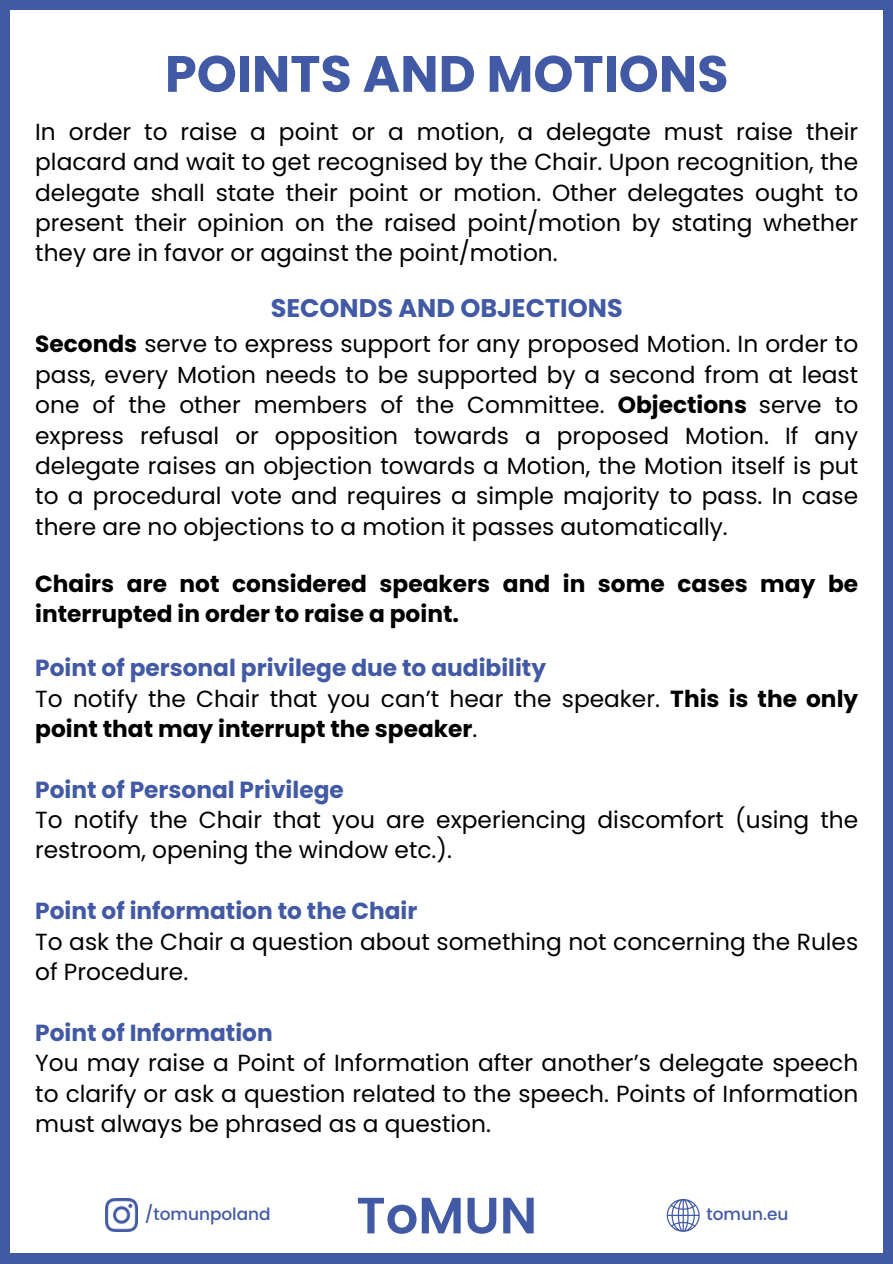
<style>
.page{position:relative;width:893px;height:1264px;background:#fff}
.page>*{position:absolute;margin:0;border:0;box-sizing:border-box;transform-origin:0 0}
.t1{font:700 51px "Poppins";color:#425aa5}
.t2{font:600 51px "Poppins";color:#425aa5}
.t3{font:700 25.5px "Poppins";color:#425aa5}
.t4{font:23.25px/30.3px "Poppins";color:#000}
.t5{font:700 23.25px/30.3px "Poppins";color:#000}
.t6{font:500 16.95px "Poppins";color:#425aa5}
.s1{font-weight:700}
.s2{font-weight:700;color:#425aa5}
</style>
<div class="page">
<div style="left:0;top:0;width:892px;height:1263px;background:#425aa5"></div>
<div style="left:11px;top:11px;width:871px;height:1241px;background:#fff"></div>
<svg style="left:666px;top:1198px;width:33px;height:33px"></svg>
<img style="left:105px;top:1198px;width:33px;height:33px">
<h3 class="t1" style="left:165px;top:38px;width:565px">POINTS AND MOTIONS</h3>
<h1 class="t4" style="left:35px;top:116px;width:824px;text-align:justify">In order to raise a point or a motion, a delegate must raise their placard and wait to get recognised by the Chair. Upon recognition, the delegate shall state their point or motion. Other delegates ought to present their opinion on the raised point/motion by stating whether they are in favor or against the point/motion.</h1>
<p class="t3" style="left:271px;top:290px;width:353px">SECONDS AND OBJECTIONS</p>
<h5 class="t4" style="left:35px;top:329px;width:824px;text-align:justify"><span class="s1">Seconds</span> serve to express support for any proposed Motion. In order to pass, every Motion needs to be supported by a second from at least one of the other members of the Committee. <span class="s1">Objections</span> serve to express refusal or opposition towards a proposed Motion. If any delegate raises an objection towards a Motion, the Motion itself is put to a procedural vote and requires a simple majority to pass. In case there are no objections to a motion it passes automatically.</h5>
<h5 class="t5" style="left:35px;top:569px;width:824px">Chairs are not considered speakers and in some cases may be interrupted in order to raise a point.</h5>
<h5 class="t4" style="left:35px;top:653px;width:824px"><span class="s2">Point of personal privilege due to audibility<br></span>To notify the Chair that you can’t hear the speaker. <span class="s1">This is the only point that may interrupt the speaker</span>.</h5>
<h2 class="t4" style="left:35px;top:774px;width:824px"><span class="s2">Point of Personal Privilege<br></span>To notify the Chair that you are experiencing discomfort (using the restroom, opening the window etc.).</h2>
<p class="t4" style="left:35px;top:896px;width:824px"><span class="s2">Point of information to the Chair<br></span>To ask the Chair a question about something not concerning the Rules of Procedure.</p>
<p class="t4" style="left:35px;top:1017px;width:824px"><span class="s2">Point of Information<br></span>You may raise a Point of Information after another’s delegate speech to clarify or ask a question related to the speech. Points of Information must always be phrased as a question.</p>
<h5 class="t2" style="left:356px;top:1179px;width:182px">ToMUN</h5>
<h5 class="t6" style="left:145px;top:1204px;width:127px">/tomunpoland</h5>
<h5 class="t6" style="left:706px;top:1204px;width:83px">tomun.eu</h5>
</div>
